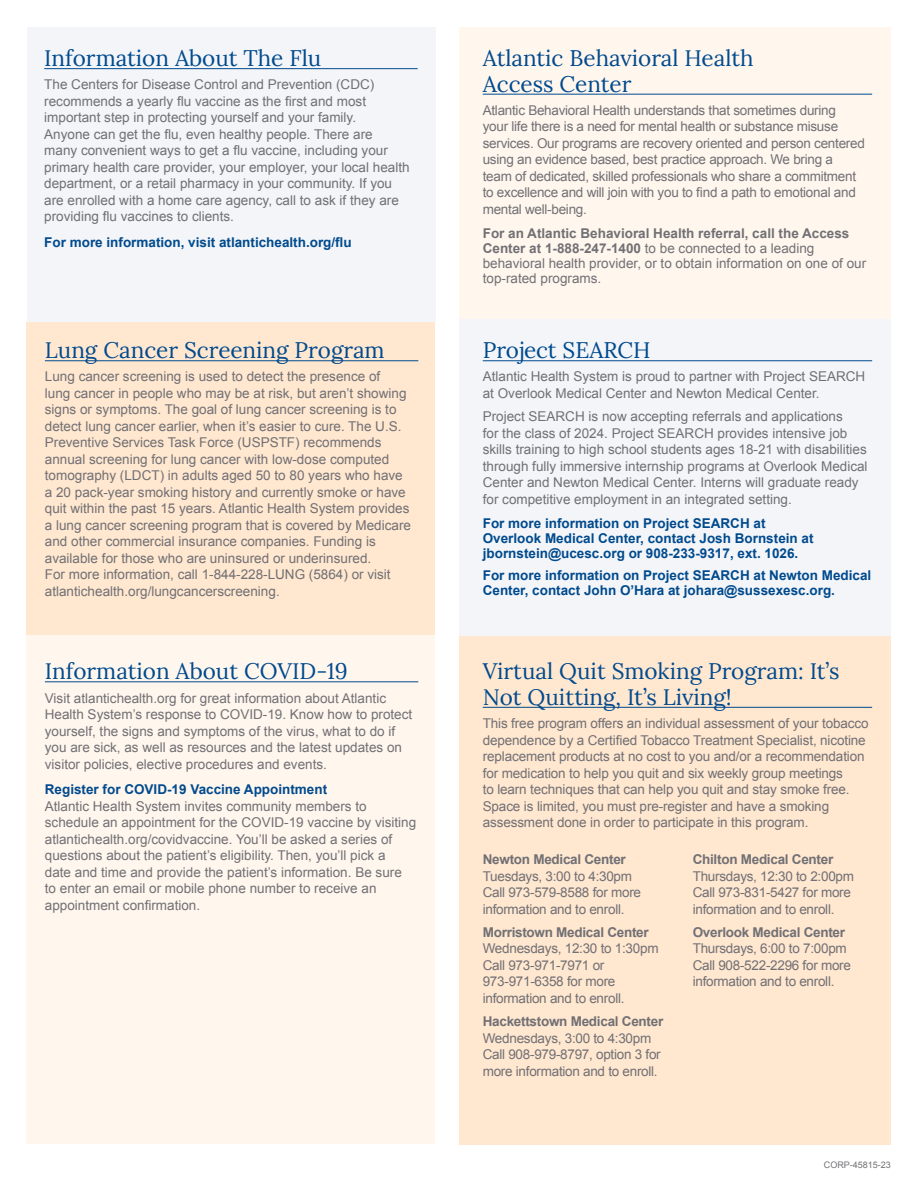
<style>
.page{position:relative;width:918px;height:1188px;background:#fff}
.page>*{position:absolute;margin:0;border:0;box-sizing:border-box;transform-origin:0 0}
.Program_Series_Heads{font:22.5px/25.5px "Lora";color:#004a8d}
.Body-SpaceSaver{font:13.5px/16.5px "Arial";color:#717074}
.Body{font:13.5px/16.5px "Arial";color:#717074}
.Body-2{font:13.5px/16.5px "Arial";letter-spacing:-.02em;color:#717074}
.Body-SpaceSaver-2{font:13.5px/16.5px "Arial";letter-spacing:-.02em;color:#717074}
.Body-3{font:700 13.5px/15px "Arial";color:#004a8d}
.Program_Names{font:700 13.5px "Arial";color:#004a8d}
.Body-4{font:9px "Arial";color:#717074}
.s1{font-weight:700}
</style>
<div class="page">
<div style="left:459px;top:634px;width:432px;height:511px;background:#ffe7d0"></div>
<hr style="left:483px;top:707px;width:389px;height:1px;background:#004a8d">
<div style="left:27px;top:322px;width:408px;height:314px;background:#ffe7d0"></div>
<hr style="left:45px;top:360px;width:373px;height:1px;background:#004a8d">
<div style="left:459px;top:27px;width:432px;height:295px;background:#fff6ee"></div>
<hr style="left:483px;top:94px;width:389px;height:1px;background:#004a8d">
<div style="left:27px;top:27px;width:408px;height:295px;background:#f3f5f9"></div>
<hr style="left:44px;top:68px;width:374px;height:1px;background:#004a8d">
<div style="left:459px;top:320px;width:432px;height:316px;background:#f3f5f9"></div>
<hr style="left:483px;top:360px;width:389px;height:1px;background:#004a8d">
<div style="left:27px;top:635px;width:408px;height:509px;background:#fff6ee"></div>
<hr style="left:45px;top:681px;width:373px;height:1px;background:#004a8d">
<p class="Program_Series_Heads" style="left:44px;top:44px;width:279px">Information About The Flu</p>
<p class="Body" style="left:44px;top:77px;width:367px">The Centers for Disease Control and Prevention (CDC) recommends a yearly flu vaccine as the first and most important step in protecting yourself and your family.<br>Anyone can get the flu, even healthy people. There are<br>many convenient ways to get a flu vaccine, including your primary health care provider, your employer, your local health department, or a retail pharmacy in your community. If you are enrolled with a home care agency, call to ask if they are providing flu vaccines to clients.</p>
<p class="Body-3" style="left:44px;top:236px;width:309px">For more information, visit atlantichealth.org/flu</p>
<p class="Program_Series_Heads" style="left:45px;top:336px;width:341px">Lung Cancer Screening Program</p>
<p class="Body-SpaceSaver" style="left:45px;top:369px;width:368px">Lung cancer screening is used to detect the presence of<br>lung cancer in people who may be at risk, but aren’t showing signs or symptoms. The goal of lung cancer screening is to detect lung cancer earlier, when it’s easier to cure. The U.S.<br>Preventive Services Task Force (USPSTF) recommends annual screening for lung cancer with low-dose computed tomography (LDCT) in adults aged 50 to 80 years who have a 20 pack-year smoking history and currently smoke or have quit within the past 15 years. Atlantic Health System provides a lung cancer screening program that is covered by Medicare and other commercial insurance companies. Funding is available for those who are uninsured or underinsured.<br>For more information, call 1-844-228-LUNG (5864) or visit atlantichealth.org/lungcancerscreening.</p>
<p class="Program_Series_Heads" style="left:45px;top:657px;width:305px">Information About COVID-19</p>
<p class="Body-SpaceSaver" style="left:45px;top:690px;width:369px">Visit atlantichealth.org for great information about Atlantic Health System’s response to COVID-19. Know how to protect yourself, the signs and symptoms of the virus, what to do if you are sick, as well as resources and the latest updates on visitor policies, elective procedures and events.</p>
<p class="Program_Names" style="left:45px;top:781px;width:284px">Register for COVID-19 Vaccine Appointment</p>
<p class="Body-SpaceSaver" style="left:45px;top:798px;width:373px">Atlantic Health System invites community members to schedule an appointment for the COVID-19 vaccine by visiting atlantichealth.org/covidvaccine. You’ll be asked a series of questions about the patient’s eligibility. Then, you’ll pick a<br>date and time and provide the patient’s information. Be sure to enter an email or mobile phone number to receive an appointment confirmation.</p>
<p class="Program_Series_Heads" style="left:483px;top:44px;width:272px">Atlantic Behavioral Health<br>Access Center</p>
<p class="Body-SpaceSaver-2" style="left:483px;top:102px;width:384px">Atlantic Behavioral Health understands that sometimes during<br>your life there is a need for mental health or substance misuse services. Our programs are recovery oriented and person centered using an evidence based, best practice approach. We bring a team of dedicated, skilled professionals who share a commitment to excellence and will join with you to find a path to emotional and mental well-being.</p>
<p class="Body" style="left:483px;top:226px;width:385px;line-height:15px"><span class="s1">For an Atlantic Behavioral Health referral, call the Access Center at 1-888-247-1400</span> to be connected to a leading behavioral health provider, or to obtain information on one of our top-rated programs.</p>
<p class="Program_Series_Heads" style="left:483px;top:336px;width:170px">Project SEARCH</p>
<p class="Body" style="left:483px;top:369px;width:384px">Atlantic Health System is proud to partner with Project SEARCH at Overlook Medical Center and Newton Medical Center.</p>
<p class="Body-SpaceSaver" style="left:483px;top:408px;width:386px">Project SEARCH is now accepting referrals and applications<br>for the class of 2024. Project SEARCH provides intensive job skills training to high school students ages 18-21 with disabilities through fully immersive internship programs at Overlook Medical Center and Newton Medical Center. Interns will graduate ready for competitive employment in an integrated setting.</p>
<p class="Body-3" style="left:483px;top:516px;width:332px">For more information on Project SEARCH at<br>Overlook Medical Center, contact Josh Bornstein at jbornstein@ucesc.org or 908-233-9317, ext. 1026.</p>
<p class="Body-3" style="left:483px;top:568px;width:390px">For more information on Project SEARCH at Newton Medical<br>Center, contact John O’Hara at johara@sussexesc.org.</p>
<p class="Program_Series_Heads" style="left:483px;top:657px;width:358px">Virtual Quit Smoking Program: It’s<br>Not Quitting, It’s Living!</p>
<p class="Body-SpaceSaver" style="left:483px;top:715px;width:387px">This free program offers an individual assessment of your tobacco dependence by a Certified Tobacco Treatment Specialist, nicotine replacement products at no cost to you and/or a recommendation for medication to help you quit and six weekly group meetings<br>to learn techniques that can help you quit and stay smoke free.<br>Space is limited, you must pre-register and have a smoking assessment done in order to participate in this program.</p>
<p class="Body-2" style="left:483px;top:851px;width:160px"><span class="s1">Newton Medical Center<br></span>Tuesdays, 3:00 to 4:30pm<br>Call 973-579-8588 for more information and to enroll.</p>
<p class="Body-2" style="left:483px;top:924px;width:177px"><span class="s1">Morristown Medical Center<br></span>Wednesdays, 12:30 to 1:30pm<br>Call 973-971-7971 or<br>973-971-6358 for more information and to enroll.</p>
<p class="Body-2" style="left:483px;top:1013px;width:182px"><span class="s1">Hackettstown Medical Center<br></span>Wednesdays, 3:00 to 4:30pm<br>Call 908-979-8797, option 3 for more information and to enroll.</p>
<p class="Body-2" style="left:693px;top:851px;width:163px"><span class="s1">Chilton Medical Center<br></span>Thursdays, 12:30 to 2:00pm<br>Call 973-831-5427 for more information and to enroll.</p>
<p class="Body-2" style="left:693px;top:924px;width:160px"><span class="s1">Overlook Medical Center<br></span>Thursdays, 6:00 to 7:00pm<br>Call 908-522-2296 for more information and to enroll.</p>
<p class="Body-4" style="left:824px;top:1158px;width:69px">CORP-45815-23</p>
</div>
